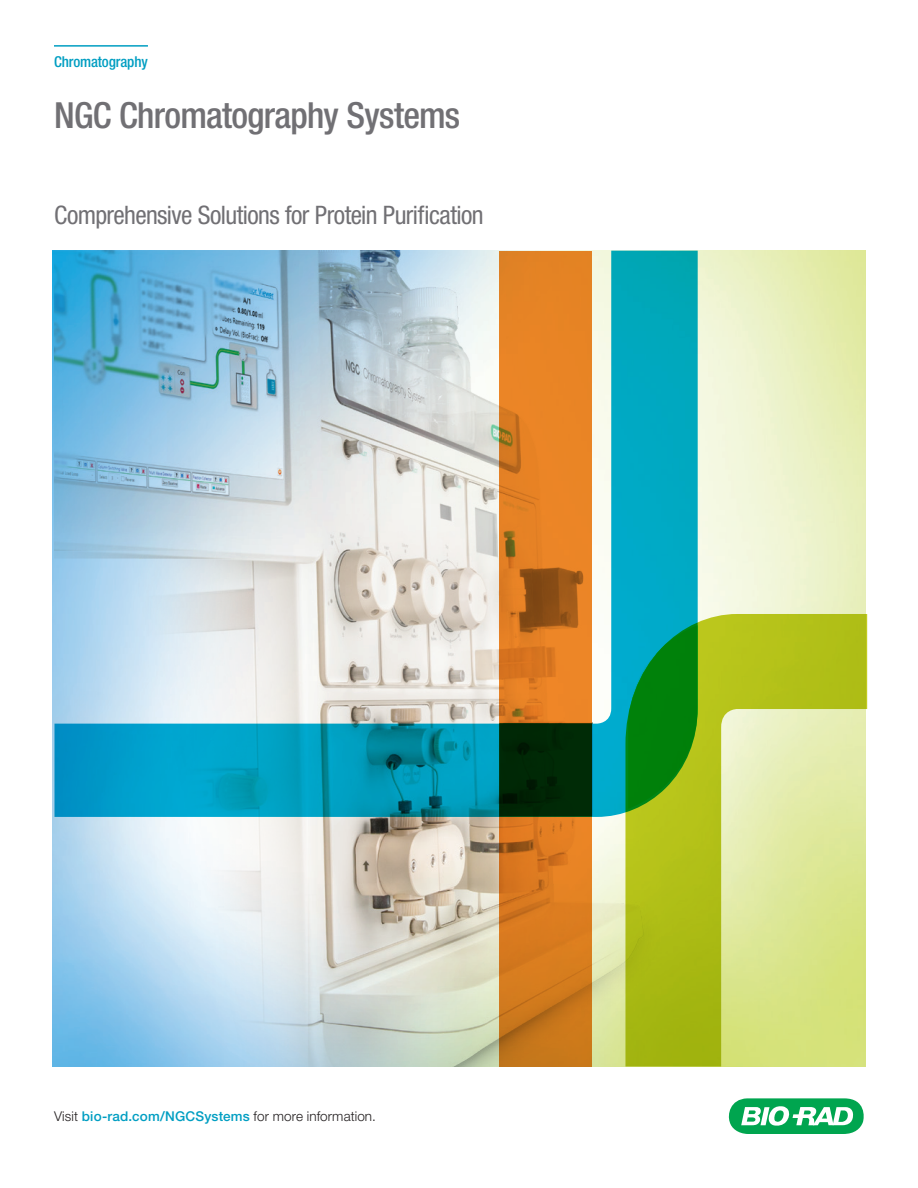
<style>
.page{position:relative;width:918px;height:1188px;background:#fff}
.page>*{position:absolute;margin:0;border:0;box-sizing:border-box;transform-origin:0 0}
.t1{font:500 condensed 36px "Helvetica Neue LT Std";letter-spacing:-.02em;color:#717074}
.t2{font:condensed 25.5px "Helvetica Neue LT Std";letter-spacing:-.025em;color:#717074}
.t3{font:500 condensed 15px "Helvetica Neue LT Std";letter-spacing:-.01em;color:#009ec2}
.t4{font:300 13.5px "Helvetica Neue LT Std";letter-spacing:.01em;color:#231f20}
.s1{font-weight:500;color:#009ec2}
</style>
<div class="page">
<hr style="left:54px;top:45px;width:94px;height:2px;background:#009ec2">
<svg style="left:729px;top:1098px;width:135px;height:36px"></svg>
<img style="left:53px;top:251px;width:813px;height:816px">
<p class="t3" style="left:54px;top:53px;width:95px">Chromatography</p>
<h1 class="t1" style="left:54px;top:94px;width:408px">NGC Chromatography Systems</h1>
<h2 class="t2" style="left:54px;top:200px;width:431px">Comprehensive Solutions for Protein Purification</h2>
<p class="t4" style="left:54px;top:1108px;width:323px">Visit <span class="s1">bio-rad.com/NGCSystems</span> for more information.</p>
</div>
